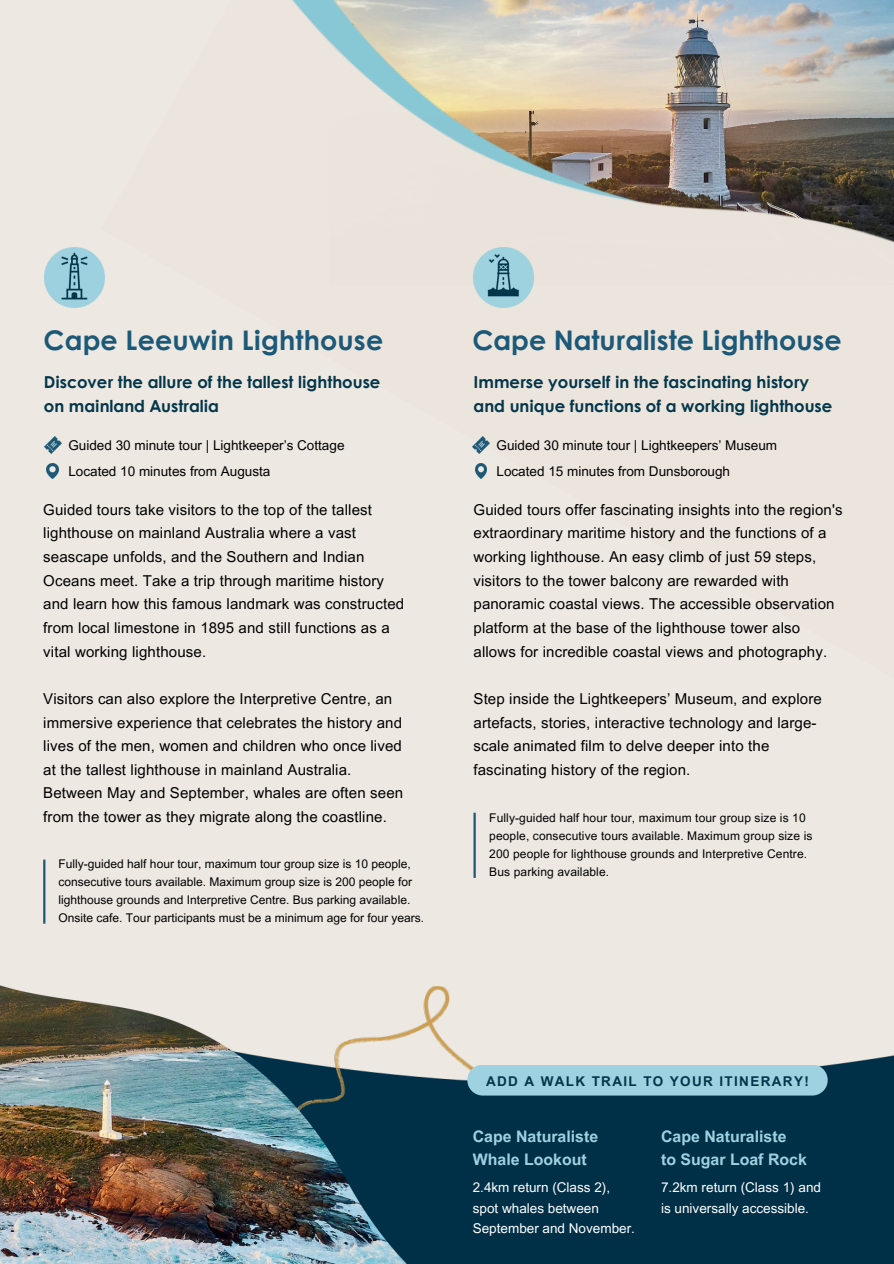
<style>
.page{position:relative;width:894px;height:1264px;background:#fff}
.page>*{position:absolute;margin:0;border:0;box-sizing:border-box;transform-origin:0 0}
.t1{font:700 27px "Century Gothic";color:#1c5978}
.t2{font:700 16.5px/24.8px "Century Gothic";color:#03364a}
.t3{font:700 15.9px/23.7px "Arial MT Pro";color:#9fd2e1}
.t4{font:15px/23.7px "Arial MT Pro";letter-spacing:.01em;color:#000}
.t5{font:13.5px/25.8px "Arial MT Pro";color:#000}
.t6{font:13.5px/20.2px "Arial MT Pro";color:#fff}
.t7{font:700 13.5px "Arial MT Pro";letter-spacing:.1em;color:#03364a}
.t8{font:12px/18px "Arial MT Pro";color:#000}
</style>
<div class="page">
<div style="left:0;top:0;width:893px;height:1263px;background:#ede8e1"></div>
<div style="left:418px;top:1055px;width:475px;height:208px;background:#003047"></div>
<img style="left:418px;top:986px;width:99px;height:188px">
<div style="left:467px;top:1064px;width:360px;height:31px;background:#9fd2e1"></div>
<img style="left:104px;top:0;width:789px;height:479px">
<img style="left:473px;top:248px;width:60px;height:59px">
<img style="left:472px;top:437px;width:17px;height:16px">
<img style="left:475px;top:464px;width:11px;height:14px">
<hr style="left:473px;top:812px;width:2px;height:66px;background:#1c5978">
<img style="left:44px;top:248px;width:60px;height:59px">
<img style="left:44px;top:437px;width:17px;height:16px">
<img style="left:47px;top:464px;width:11px;height:14px">
<hr style="left:43px;top:859px;width:2px;height:64px;background:#1c5978">
<img style="left:0;top:985px;width:418px;height:278px">
<h1 class="t1" style="left:44px;top:322px;width:341px">Cape Leeuwin Lighthouse</h1>
<p class="t2" style="left:44px;top:368px;width:338px">Discover the allure of the tallest lighthouse on mainland Australia</p>
<p class="t5" style="left:68px;top:433px;width:277px">Guided 30 minute tour | Lightkeeper’s Cottage<br>Located 10 minutes from Augusta</p>
<p class="t4" style="left:43px;top:498px;width:362px">Guided tours take visitors to the top of the tallest lighthouse on mainland Australia where a vast seascape unfolds, and the Southern and Indian Oceans meet. Take a trip through maritime history and learn how this famous landmark was constructed from local limestone in 1895 and still functions as a vital working lighthouse.</p>
<p class="t4" style="left:43px;top:687px;width:361px">Visitors can also explore the Interpretive Centre, an immersive experience that celebrates the history and lives of the men, women and children who once lived at the tallest lighthouse in mainland Australia.<br>Between May and September, whales are often seen from the tower as they migrate along the coastline.</p>
<p class="t8" style="left:59px;top:855px;width:367px">Fully-guided half hour tour, maximum tour group size is 10 people, consecutive tours available. Maximum group size is 200 people for lighthouse grounds and Interpretive Centre. Bus parking available.<br>Onsite cafe. Tour participants must be a minimum age for four years.</p>
<h1 class="t1" style="left:472px;top:322px;width:371px">Cape Naturaliste Lighthouse</h1>
<p class="t2" style="left:473px;top:368px;width:360px">Immerse yourself in the fascinating history and unique functions of a working lighthouse</p>
<p class="t5" style="left:496px;top:433px;width:282px">Guided 30 minute tour | Lightkeepers’ Museum<br>Located 15 minutes from Dunsborough</p>
<p class="t4" style="left:473px;top:498px;width:370px">Guided tours offer fascinating insights into the region's extraordinary maritime history and the functions of a working lighthouse. An easy climb of just 59 steps, visitors to the tower balcony are rewarded with panoramic coastal views. The accessible observation platform at the base of the lighthouse tower also allows for incredible coastal views and photography.</p>
<p class="t4" style="left:473px;top:687px;width:350px">Step inside the Lightkeepers’ Museum, and explore artefacts, stories, interactive technology and large&shy;scale animated film to delve deeper into the fascinating history of the region.</p>
<p class="t8" style="left:489px;top:809px;width:324px">Fully-guided half hour tour, maximum tour group size is 10 people, consecutive tours available. Maximum group size is 200 people for lighthouse grounds and Interpretive Centre.<br>Bus parking available.</p>
<p class="t7" style="left:486px;top:1073px;width:324px">ADD A WALK TRAIL TO YOUR ITINERARY!</p>
<p class="t3" style="left:472px;top:1124px;width:127px">Cape Naturaliste<br>Whale Lookout</p>
<p class="t6" style="left:472px;top:1178px;width:164px">2.4km return (Class 2), spot whales between<br>September and November.</p>
<p class="t3" style="left:661px;top:1124px;width:147px">Cape Naturaliste<br>to Sugar Loaf Rock</p>
<p class="t6" style="left:661px;top:1178px;width:161px">7.2km return (Class 1) and is universally accessible.</p>
</div>
